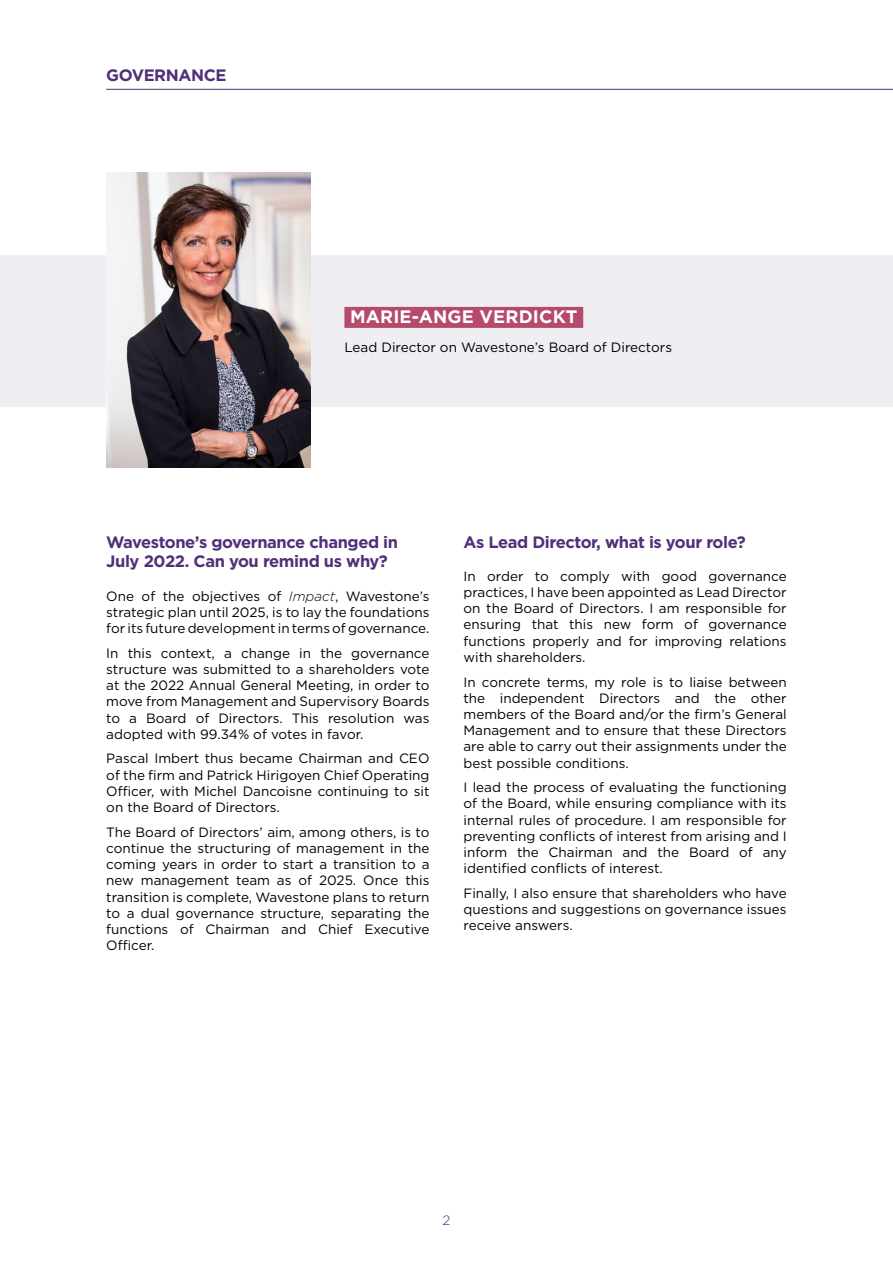
<style>
.page{position:relative;width:893px;height:1263px;background:#fff}
.page>*{position:absolute;margin:0;border:0;box-sizing:border-box;transform-origin:0 0}
.t1{font:700 18px "Gotham";letter-spacing:.01em;color:#fff}
.t2{font:700 16.5px/19.8px "Gotham";letter-spacing:-.025em;color:#503078}
.t3{font:13.5px/16.2px "Gotham";color:#000;text-align:justify}
.t4{font:300 13.5px "Gotham";color:#503078}
.s1{font-weight:300;font-style:italic}
</style>
<div class="page">
<div style="left:0;top:255px;width:893px;height:151px;background:#eeeef3"></div>
<img style="left:106px;top:172px;width:204px;height:296px">
<hr style="left:106px;top:89px;width:787px;height:1px;background:#503078">
<div style="left:344px;top:307px;width:239px;height:21px;background:#b64a6c"></div>
<p class="t2" style="left:106px;top:65px;width:122px">GOVERNANCE</p>
<h1 class="t1" style="left:350px;top:305px;width:229px">MARIE-ANGE VERDICKT</h1>
<p class="t3" style="left:344px;top:339px;width:329px">Lead Director on Wavestone’s Board of Directors</p>
<p class="t2" style="left:106px;top:532px;width:293px">Wavestone’s governance changed in<br>July 2022. Can you remind us why?</p>
<p class="t3" style="left:106px;top:587px;width:325px">One of the objectives of <span class="s1">Impact</span>, Wavestone’s strategic plan until 2025, is to lay the foundations for its future development in terms of governance.</p>
<p class="t3" style="left:106px;top:644px;width:325px">In this context, a change in the governance structure was submitted to a shareholders vote at the 2022 Annual General Meeting, in order to move from Management and Supervisory Boards to a Board of Directors. This resolution was adopted with 99.34% of votes in favor.</p>
<p class="t3" style="left:106px;top:750px;width:325px">Pascal Imbert thus became Chairman and CEO of the firm and Patrick Hirigoyen Chief Operating Officer, with Michel Dancoisne continuing to sit on the Board of Directors.</p>
<p class="t3" style="left:106px;top:823px;width:325px">The Board of Directors’ aim, among others, is to continue the structuring of management in the coming years in order to start a transition to a new management team as of 2025. Once this transition is complete, Wavestone plans to return to a dual governance structure, separating the functions of Chairman and Chief Executive Officer.</p>
<p class="t2" style="left:463px;top:532px;width:284px">As Lead Director, what is your role?</p>
<p class="t3" style="left:463px;top:568px;width:325px">In order to comply with good governance practices, I have been appointed as Lead Director on the Board of Directors. I am responsible for ensuring that this new form of governance functions properly and for improving relations with shareholders.</p>
<p class="t3" style="left:463px;top:673px;width:325px">In concrete terms, my role is to liaise between the independent Directors and the other members of the Board and/or the firm’s General Management and to ensure that these Directors are able to carry out their assignments under the best possible conditions.</p>
<p class="t3" style="left:463px;top:779px;width:325px">I lead the process of evaluating the functioning of the Board, while ensuring compliance with its internal rules of procedure. I am responsible for preventing conflicts of interest from arising and I inform the Chairman and the Board of any identified conflicts of interest.</p>
<p class="t3" style="left:463px;top:885px;width:325px">Finally, I also ensure that shareholders who have questions and suggestions on governance issues receive answers.</p>
<p class="t4" style="left:442px;top:1212px;width:9px">2</p>
</div>
